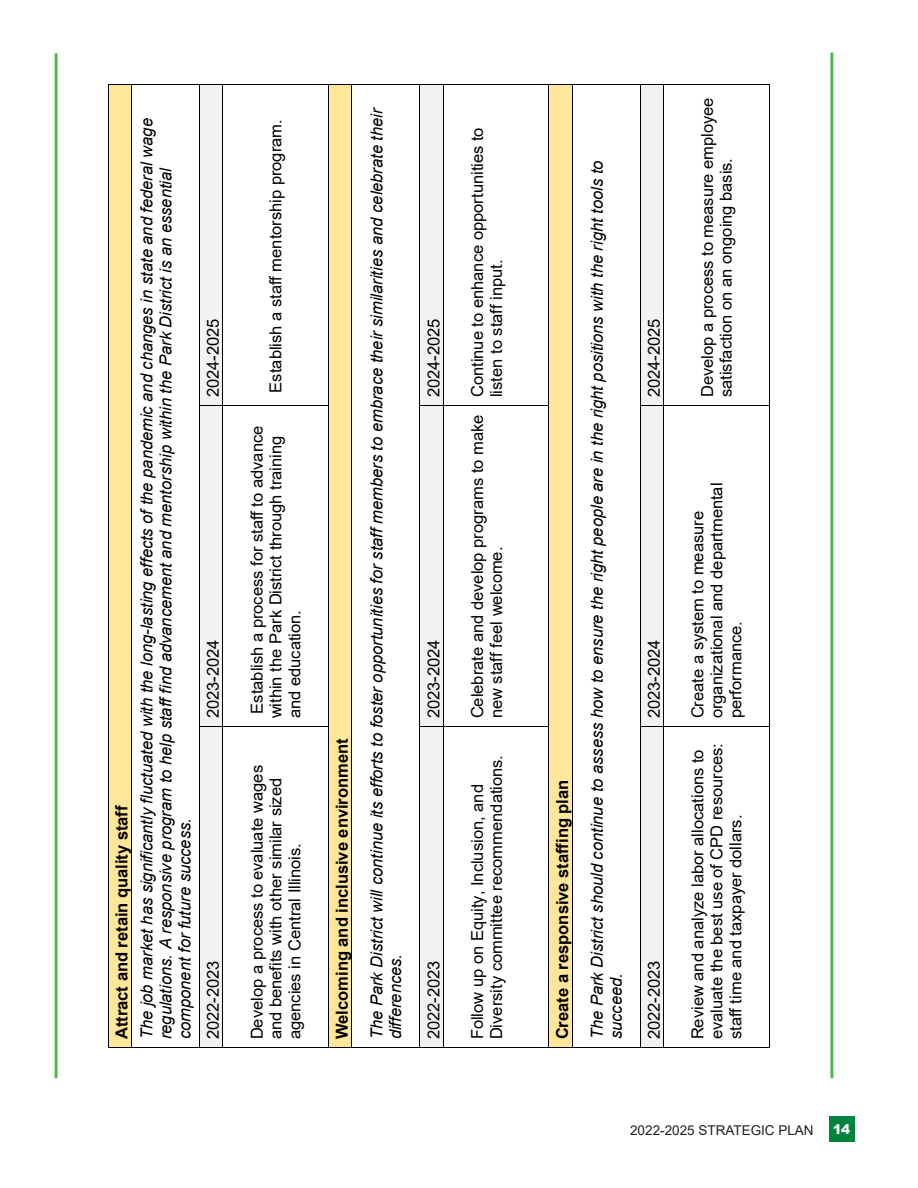
<style>
.page{position:relative;width:918px;height:1188px;background:#fff}
.page>*{position:absolute;margin:0;border:0;box-sizing:border-box;transform-origin:0 0}
.t1{font:16.5px/19px "Arial";color:#000}
.t2{font:italic 16.5px/34.5px "Arial";color:#000}
.Address__Acreage{font:13.5px "Arial";color:#231f20}
.t3{font:900 13.5px "Arial";color:#fff}
.s1{font-weight:700;font-style:normal}
</style>
<div class="page">
<div style="left:108px;top:85px;width:23px;height:962px;background:#ffe699"></div>
<hr style="left:108px;top:85px;width:1px;height:961px;background:#000">
<svg style="left:108px;top:1046px;width:24px;height:2px"></svg>
<hr style="left:131px;top:85px;width:1px;height:962px;background:#000">
<svg style="left:108px;top:84px;width:24px;height:1px"></svg>
<hr style="left:132px;top:1047px;width:67px;height:1px;background:#000">
<hr style="left:132px;top:84px;width:67px;height:1px;background:#000">
<div style="left:200px;top:727px;width:23px;height:320px;background:#f2f2f2"></div>
<div style="left:200px;top:406px;width:23px;height:321px;background:#f2f2f2"></div>
<div style="left:200px;top:85px;width:23px;height:320px;background:#f2f2f2"></div>
<hr style="left:199px;top:727px;width:1px;height:320px;background:#000">
<hr style="left:199px;top:406px;width:1px;height:320px;background:#000">
<hr style="left:199px;top:85px;width:1px;height:320px;background:#000">
<svg style="left:199px;top:1047px;width:24px;height:1px"></svg>
<hr style="left:223px;top:727px;width:1px;height:320px;background:#000">
<svg style="left:199px;top:726px;width:24px;height:1px"></svg>
<hr style="left:223px;top:406px;width:1px;height:320px;background:#000">
<svg style="left:199px;top:405px;width:24px;height:1px"></svg>
<hr style="left:223px;top:85px;width:1px;height:320px;background:#000">
<svg style="left:199px;top:84px;width:24px;height:1px"></svg>
<hr style="left:223px;top:1047px;width:105px;height:1px;background:#000">
<hr style="left:223px;top:726px;width:105px;height:1px;background:#000">
<hr style="left:223px;top:405px;width:105px;height:1px;background:#000">
<hr style="left:223px;top:84px;width:105px;height:1px;background:#000">
<div style="left:329px;top:85px;width:22px;height:962px;background:#ffe699"></div>
<hr style="left:328px;top:727px;width:1px;height:320px;background:#000">
<hr style="left:328px;top:406px;width:1px;height:320px;background:#000">
<hr style="left:328px;top:85px;width:1px;height:320px;background:#000">
<svg style="left:328px;top:1047px;width:24px;height:1px"></svg>
<hr style="left:351px;top:85px;width:1px;height:962px;background:#000">
<svg style="left:328px;top:84px;width:24px;height:1px"></svg>
<hr style="left:352px;top:1047px;width:68px;height:1px;background:#000">
<hr style="left:352px;top:84px;width:68px;height:1px;background:#000">
<div style="left:420px;top:727px;width:23px;height:320px;background:#f2f2f2"></div>
<div style="left:420px;top:406px;width:23px;height:321px;background:#f2f2f2"></div>
<div style="left:420px;top:85px;width:23px;height:320px;background:#f2f2f2"></div>
<hr style="left:420px;top:727px;width:1px;height:320px;background:#000">
<hr style="left:420px;top:406px;width:1px;height:320px;background:#000">
<hr style="left:420px;top:85px;width:1px;height:320px;background:#000">
<svg style="left:420px;top:1047px;width:24px;height:1px"></svg>
<hr style="left:443px;top:727px;width:1px;height:320px;background:#000">
<svg style="left:420px;top:726px;width:24px;height:1px"></svg>
<hr style="left:443px;top:406px;width:1px;height:320px;background:#000">
<svg style="left:420px;top:405px;width:24px;height:1px"></svg>
<hr style="left:443px;top:85px;width:1px;height:320px;background:#000">
<svg style="left:420px;top:84px;width:24px;height:1px"></svg>
<hr style="left:444px;top:1047px;width:105px;height:1px;background:#000">
<hr style="left:444px;top:726px;width:105px;height:1px;background:#000">
<hr style="left:444px;top:405px;width:105px;height:1px;background:#000">
<hr style="left:444px;top:84px;width:105px;height:1px;background:#000">
<div style="left:549px;top:85px;width:23px;height:962px;background:#ffe699"></div>
<hr style="left:549px;top:727px;width:1px;height:320px;background:#000">
<hr style="left:549px;top:406px;width:1px;height:320px;background:#000">
<hr style="left:549px;top:85px;width:1px;height:320px;background:#000">
<svg style="left:549px;top:1047px;width:23px;height:1px"></svg>
<hr style="left:572px;top:85px;width:1px;height:962px;background:#000">
<svg style="left:549px;top:84px;width:23px;height:1px"></svg>
<hr style="left:572px;top:1047px;width:68px;height:1px;background:#000">
<hr style="left:572px;top:84px;width:68px;height:1px;background:#000">
<div style="left:641px;top:727px;width:22px;height:320px;background:#f2f2f2"></div>
<div style="left:641px;top:406px;width:22px;height:320px;background:#f2f2f2"></div>
<div style="left:641px;top:85px;width:22px;height:320px;background:#f2f2f2"></div>
<hr style="left:640px;top:727px;width:1px;height:320px;background:#000">
<hr style="left:640px;top:406px;width:1px;height:320px;background:#000">
<hr style="left:640px;top:85px;width:1px;height:320px;background:#000">
<svg style="left:640px;top:1047px;width:24px;height:1px"></svg>
<hr style="left:663px;top:727px;width:1px;height:320px;background:#000">
<svg style="left:640px;top:726px;width:24px;height:1px"></svg>
<hr style="left:663px;top:406px;width:1px;height:320px;background:#000">
<svg style="left:640px;top:405px;width:24px;height:1px"></svg>
<hr style="left:663px;top:85px;width:1px;height:320px;background:#000">
<svg style="left:640px;top:84px;width:24px;height:1px"></svg>
<hr style="left:664px;top:1047px;width:105px;height:1px;background:#000">
<hr style="left:769px;top:727px;width:1px;height:320px;background:#000">
<hr style="left:664px;top:726px;width:105px;height:1px;background:#000">
<hr style="left:769px;top:406px;width:1px;height:320px;background:#000">
<hr style="left:664px;top:405px;width:105px;height:1px;background:#000">
<hr style="left:769px;top:85px;width:1px;height:320px;background:#000">
<hr style="left:664px;top:84px;width:105px;height:1px;background:#000">
<div style="left:829px;top:1116px;width:26px;height:26px;background:#00843d"></div>
<hr style="left:55px;top:53px;width:3px;height:1025px;background:#51b948">
<hr style="left:830px;top:52px;width:3px;height:1026px;background:#51b948">
<p class="t2" style="left:109px;top:1039px;width:923px;line-height:25px;rotate:-90deg"><span class="s1">Attract and retain quality staff<br></span>The job market has significantly fluctuated with the long-lasting effects of the pandemic and changes in state and federal wage</p>
<p class="t2" style="left:156px;top:1039px;width:874px;line-height:19px;rotate:-90deg">regulations. A responsive program to help staff find advancement and mentorship within the Park District is an essential component for future success.</p>
<p class="t1" style="left:204px;top:397px;width:81px;rotate:-90deg">2024-2025</p>
<p class="t1" style="left:204px;top:718px;width:81px;rotate:-90deg">2023-2024</p>
<p class="t1" style="left:204px;top:1039px;width:81px;rotate:-90deg">2022-2023</p>
<p class="t1" style="left:266px;top:393px;width:275px;rotate:-90deg">Establish a staff mentorship program.</p>
<p class="t1" style="left:247px;top:718px;width:294px;rotate:-90deg">Establish a process for staff to advance within the Park District through training and education.</p>
<p class="t1" style="left:247px;top:1039px;width:276px;rotate:-90deg">Develop a process to evaluate wages and benefits with other similar sized agencies in Central Illinois.</p>
<p class="t2" style="left:325px;top:1039px;width:934px;rotate:-90deg"><span class="s1">Welcoming and inclusive environment<br></span>The Park District will continue its efforts to foster opportunities for staff members to embrace their similarities and celebrate their</p>
<p class="t1" style="left:424px;top:397px;width:81px;rotate:-90deg">2024-2025</p>
<p class="t1" style="left:424px;top:718px;width:81px;rotate:-90deg">2023-2024</p>
<p class="t2" style="left:378px;top:1039px;width:87px;rotate:-90deg">differences.</p>
<p class="t1" style="left:424px;top:1039px;width:81px;rotate:-90deg">2022-2023</p>
<p class="t1" style="left:468px;top:397px;width:271px;rotate:-90deg">Continue to enhance opportunities to listen to staff input.</p>
<p class="t1" style="left:468px;top:718px;width:305px;rotate:-90deg">Celebrate and develop programs to make new staff feel welcome.</p>
<p class="t1" style="left:468px;top:1039px;width:286px;rotate:-90deg">Follow up on Equity, Inclusion, and<br>Diversity committee recommendations.</p>
<p class="t2" style="left:546px;top:1039px;width:880px;rotate:-90deg"><span class="s1">Create a responsive staffing plan<br></span>The Park District should continue to assess how to ensure the right people are in the right positions with the right tools to</p>
<p class="t2" style="left:599px;top:1039px;width:68px;rotate:-90deg">succeed.</p>
<p class="t1" style="left:644px;top:397px;width:81px;rotate:-90deg">2024-2025</p>
<p class="t1" style="left:644px;top:718px;width:81px;rotate:-90deg">2023-2024</p>
<p class="t1" style="left:644px;top:1039px;width:81px;rotate:-90deg">2022-2023</p>
<p class="t1" style="left:698px;top:397px;width:302px;rotate:-90deg">Develop a process to measure employee satisfaction on an ongoing basis.</p>
<p class="t1" style="left:688px;top:718px;width:237px;rotate:-90deg">Create a system to measure organizational and departmental performance.</p>
<p class="t1" style="left:688px;top:1039px;width:298px;rotate:-90deg">Review and analyze labor allocations to evaluate the best use of CPD resources: staff time and taxpayer dollars.</p>
<p class="Address__Acreage" style="left:630px;top:1121px;width:185px">2022-2025 STRATEGIC PLAN</p>
<p class="t3" style="left:833px;top:1119px;width:19px">14</p>
</div>
